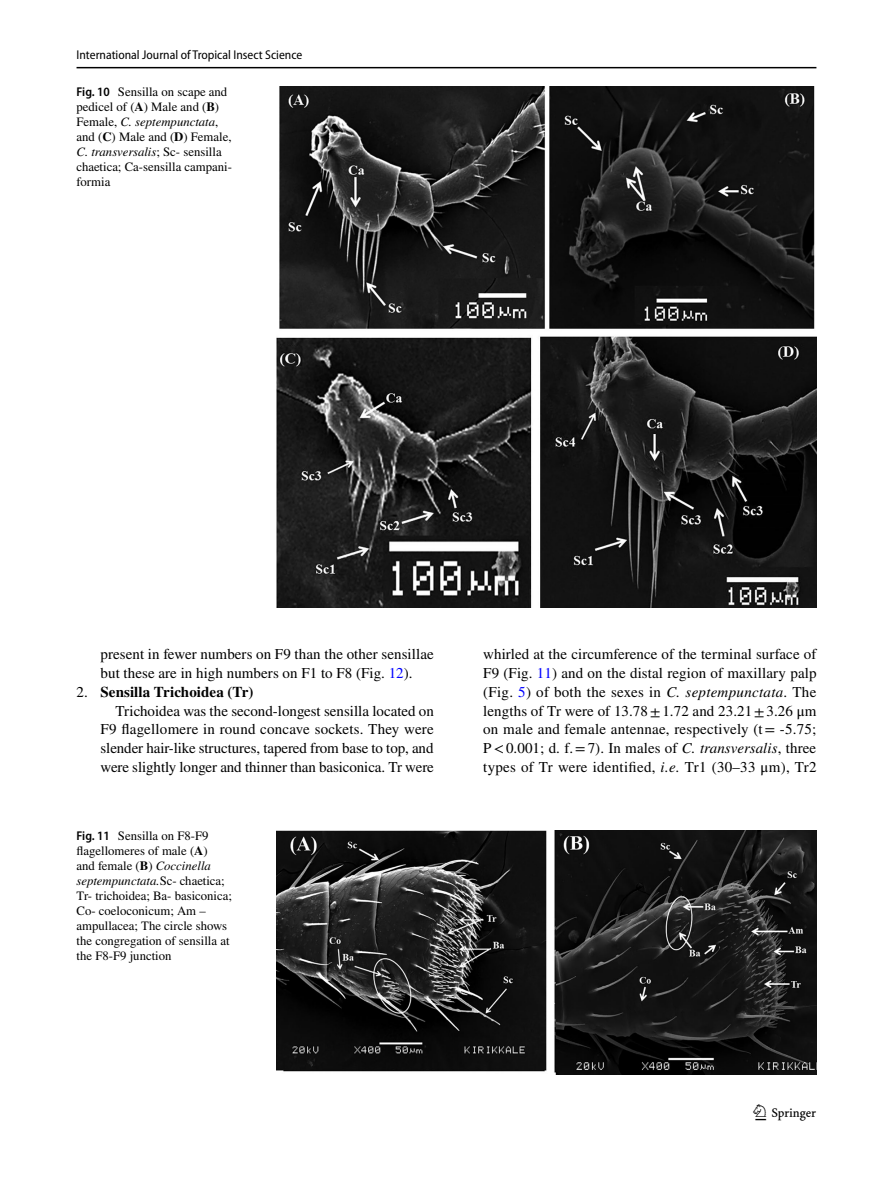
<style>
.page{position:relative;width:893px;height:1187px;background:#fff}
.page>*{position:absolute;margin:0;border:0;box-sizing:border-box;transform-origin:0 0}
.t1{font:22.5px "Springnew Regular 3";color:#000}
.t2{font:15px/18.8px "STIX";color:#000}
.t3{font:700 15px "STIX";letter-spacing:.005em;color:#000}
.t4{font:12.75px/15px "STIX";color:#000}
.t5{font:semi-condensed 12.75px "Myriad Pro";color:#000}
.s1{font-family:"Myriad Pro";font-weight:600;font-stretch:semi-condensed}
.s2{font-weight:700}
.s3{font-style:italic}
.s4{color:#00f}
.s5{font-weight:400}
</style>
<div class="page">
<hr style="left:77px;top:67px;width:739px;height:1px;background:#000">
<img style="left:276px;top:87px;width:540px;height:520px">
<img style="left:276px;top:830px;width:540px;height:243px">
<p class="t5" style="left:77px;top:48px;width:227px">International Journal of Tropical Insect Science</p>
<p class="t4" style="left:77px;top:85px;width:157px"><span class="s1">Fig. 10</span> Sensilla on scape and pedicel of (<span class="s2">A</span>) Male and (<span class="s2">B</span>)<br>Female, <span class="s3">C. septempunctata</span>, and (<span class="s2">C</span>) Male and (<span class="s2">D</span>) Female,<br><span class="s3">C. transversalis</span>; Sc- sensilla chaetica; Ca-sensilla campani&shy;formia</p>
<p class="t2" style="left:101px;top:646px;width:335px">present in fewer numbers on F9 than the other sensillae but these are in high numbers on F1 to F8 (Fig. <span class="s4">12</span>).</p>
<p class="t3" style="left:77px;top:682px;width:179px"><span class="s5">2.</span> Sensilla Trichoidea (Tr)</p>
<p class="t2" style="left:116px;top:702px;width:320px">Trichoidea was the second-longest sensilla located on</p>
<p class="t2" style="left:101px;top:721px;width:335px">F9 flagellomere in round concave sockets. They were</p>
<p class="t2" style="left:101px;top:739px;width:334px">slender hair-like structures, tapered from base to top, and</p>
<p class="t2" style="left:101px;top:758px;width:335px">were slightly longer and thinner than basiconica. Tr were</p>
<p class="t4" style="left:77px;top:829px;width:157px"><span class="s1">Fig. 11</span> Sensilla on F8-F9 flagellomeres of male (<span class="s2">A</span>)<br>and female (<span class="s2">B</span>) <span class="s3">Coccinella septempunctata.</span>Sc- chaetica;<br>Tr- trichoidea; Ba- basiconica;<br>Co- coeloconicum; Am – ampullacea; The circle shows the congregation of sensilla at the F8-F9 junction</p>
<p class="t2" style="left:483px;top:646px;width:335px;text-align:justify">whirled at the circumference of the terminal surface of F9 (Fig. <span class="s4">11</span>) and on the distal region of maxillary palp (Fig. <span class="s4">5</span>) of both the sexes in <span class="s3">C. septempunctata</span>. The lengths of Tr were of 13.78±1.72 and 23.21±3.26 μm on male and female antennae, respectively (t= -5.75; P&lt;0.001; d. f.=7). In males of <span class="s3">C. transversalis</span>, three types of Tr were identified, <span class="s3">i.e.</span> Tr1 (30–33 μm), Tr2</p>
<h1 class="t1" style="left:755px;top:1104px;width:62px">1 3</h1>
</div>
